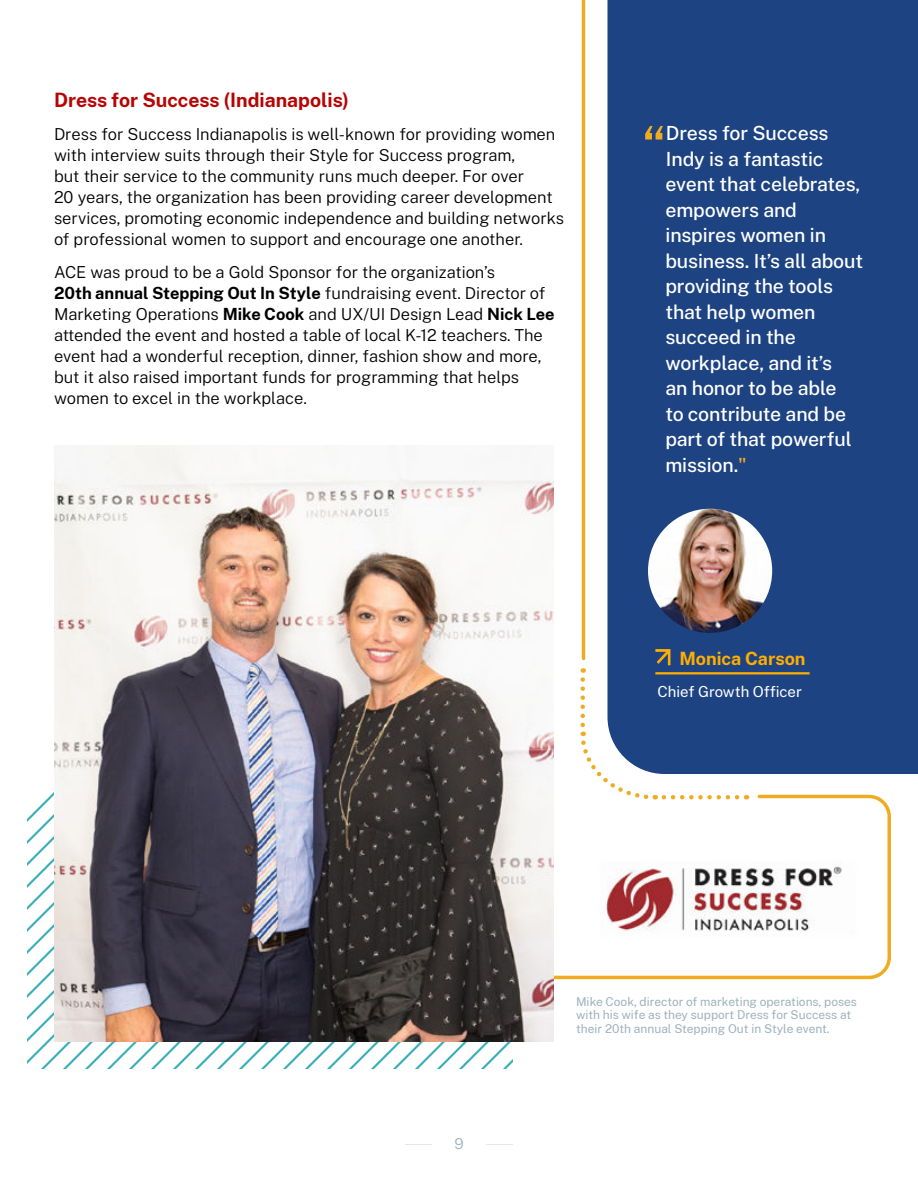
<style>
.page{position:relative;width:918px;height:1188px;background:#fff}
.page>*{position:absolute;margin:0;border:0;box-sizing:border-box;transform-origin:0 0}
.t1{font:500 54.75px "Public Sans";color:#efac21}
.t2{font:500 19.5px/25.5px "Public Sans";letter-spacing:-.01em;color:#fff}
.t3{font:700 19.5px "Public Sans";color:#b70404}
.t4{font:700 18px "Public Sans";letter-spacing:-.005em;color:#ffad00}
.t5{font:300 16.5px/21px "Public Sans";color:#000}
.t6{font:15px "Public Sans";color:#fff}
.t7{font:300 15px "Public Sans";color:#9eb2bd}
.t8{font:12px/13.5px "Public Sans";color:#9eb2bd}
.s1{font-weight:700}
.s2{color:#f0ab21}
</style>
<div class="page">
<svg style="left:486px;top:1144px;width:27px;height:1px"></svg>
<svg style="left:405px;top:1144px;width:27px;height:1px"></svg>
<svg style="left:554px;top:794px;width:337px;height:186px"></svg>
<div style="left:608px;top:0;width:310px;height:774px;background:#1d4382"></div>
<svg style="left:27px;top:792px;width:486px;height:277px"></svg>
<img style="left:54px;top:446px;width:500px;height:596px">
<img style="left:580px;top:824px;width:288px;height:131px">
<svg style="left:216px;top:0;width:370px;height:662px"></svg>
<hr style="left:655px;top:672px;width:155px;height:2px;background:#ffad00">
<svg style="left:655px;top:649px;width:15px;height:16px"></svg>
<img style="left:648px;top:509px;width:124px;height:124px;border-radius:62px">
<svg style="left:578px;top:680px;width:78px;height:122px"></svg>
<svg style="left:664px;top:795px;width:83px;height:5px"></svg>
<p class="t3" style="left:54px;top:91px;width:297px">Dress for Success (Indianapolis)</p>
<p class="t5" style="left:54px;top:124px;width:512px">Dress for Success Indianapolis is well-known for providing women with interview suits through their Style for Success program,<br>but their service to the community runs much deeper. For over<br>20 years, the organization has been providing career development services, promoting economic independence and building networks of professional women to support and encourage one another.</p>
<p class="t5" style="left:54px;top:262px;width:502px">ACE was proud to be a Gold Sponsor for the organization’s<br><span class="s1">20th annual Stepping Out In Style</span> fundraising event. Director of Marketing Operations <span class="s1">Mike Cook</span> and UX/UI Design Lead <span class="s1">Nick Lee </span>attended the event and hosted a table of local K-12 teachers. The event had a wonderful reception, dinner, fashion show and more, but it also raised important funds for programming that helps women to excel in the workplace.</p>
<h1 class="t1" style="left:643px;top:120px;width:25px">“</h1>
<p class="t2" style="left:665px;top:121px;width:199px">Dress for Success<br>Indy is a fantastic event that celebrates, empowers and inspires women in business. It’s all about providing the tools that help women succeed in the workplace, and it’s<br>an honor to be able<br>to contribute and be part of that powerful mission.<span class="s2">"</span></p>
<p class="t4" style="left:679px;top:650px;width:128px">Monica Carson</p>
<p class="t6" style="left:658px;top:681px;width:146px">Chief Growth Officer</p>
<p class="t7" style="left:454px;top:1137px;width:11px">9</p>
<p class="t8" style="left:576px;top:995px;width:282px">Mike Cook, director of marketing operations, poses with his wife as they support Dress for Success at their 20th annual Stepping Out in Style event.</p>
</div>
